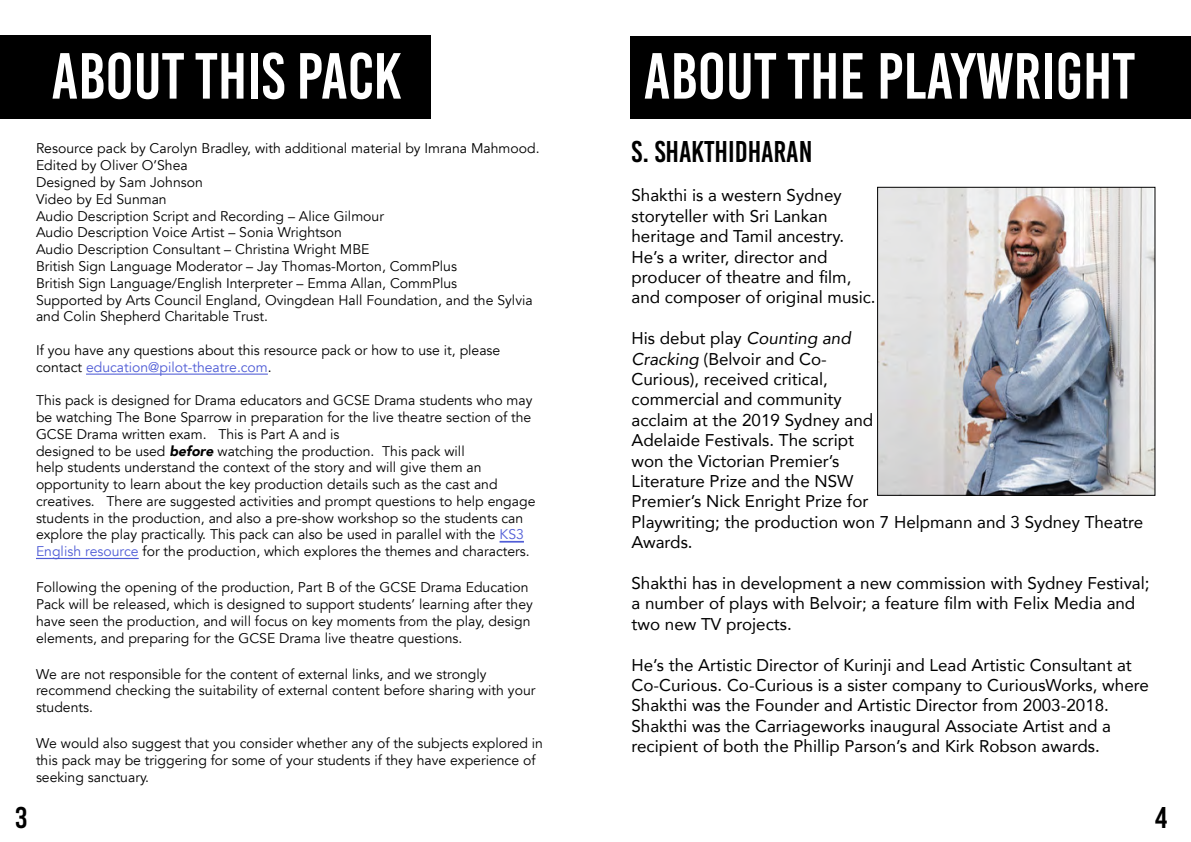
<style>
.page{position:relative;width:1191px;height:842px;background:#fff}
.page>*{position:absolute;margin:0;border:0;box-sizing:border-box;transform-origin:0 0}
.t1{font:65px "Bebas Kai";color:#fff}
.t2{font:30px "Bebas Kai";color:#000}
.t3{font:17px/20.4px "Avenir";color:#000}
.t4{font:14px/16.8px "Avenir";color:#000}
.s1{color:#4f5cd6}
.s2{font-weight:900;font-style:italic}
.s3{font-style:italic}
</style>
<div class="page">
<div style="left:0;top:36px;width:430px;height:83px;background:#000"></div>
<hr style="left:36px;top:558px;width:103px;height:1px;background:#4f5cd6">
<svg style="left:499px;top:542px;width:25px;height:1px"></svg>
<hr style="left:86px;top:374px;width:182px;height:1px;background:#4f5cd6">
<div style="left:630px;top:37px;width:561px;height:82px;background:#000"></div>
<img style="left:879px;top:189px;width:274px;height:305px">
<div style="left:877px;top:187px;width:278px;height:309px;border:1px solid #000"></div>
<h1 class="t1" style="left:51px;top:41px;width:352px">ABOUT THIS PACK</h1>
<p class="t4" style="left:36px;top:140px;width:505px">Resource pack by Carolyn Bradley, with additional material by Imrana Mahmood.<br>Edited by Oliver O’Shea<br>Designed by Sam Johnson<br>Video by Ed Sunman<br>Audio Description Script and Recording – Alice Gilmour<br>Audio Description Voice Artist – Sonia Wrightson<br>Audio Description Consultant – Christina Wright MBE<br>British Sign Language Moderator – Jay Thomas-Morton, CommPlus<br>British Sign Language/English Interpreter – Emma Allan, CommPlus<br>Supported by Arts Council England, Ovingdean Hall Foundation, and the Sylvia and Colin Shepherd Charitable Trust.</p>
<p class="t4" style="left:36px;top:342px;width:466px">If you have any questions about this resource pack or how to use it, please contact <span class="s1">education@pilot-theatre.com</span>.</p>
<p class="t4" style="left:36px;top:392px;width:501px">This pack is designed for Drama educators and GCSE Drama students who may be watching The Bone Sparrow in preparation for the live theatre section of the GCSE Drama written exam. This is Part A and is<br>designed to be used <span class="s2">before</span> watching the production. This pack will<br>help students understand the context of the story and will give them an opportunity to learn about the key production details such as the cast and creatives. There are suggested activities and prompt questions to help engage students in the production, and also a pre-show workshop so the students can explore the play practically. This pack can also be used in parallel with the <span class="s1">KS3<br>English resource</span> for the production, which explores the themes and characters.</p>
<p class="t4" style="left:36px;top:579px;width:498px">Following the opening of the production, Part B of the GCSE Drama Education Pack will be released, which is designed to support students’ learning after they have seen the production, and will focus on key moments from the play, design elements, and preparing for the GCSE Drama live theatre questions.</p>
<p class="t4" style="left:36px;top:665px;width:501px">We are not responsible for the content of external links, and we strongly recommend checking the suitability of external content before sharing with your students.</p>
<p class="t4" style="left:36px;top:735px;width:508px">We would also suggest that you consider whether any of the subjects explored in this pack may be triggering for some of your students if they have experience of seeking sanctuary.</p>
<h1 class="t1" style="left:643px;top:41px;width:493px">ABOUT THE PLAYWRIGHT</h1>
<h2 class="t2" style="left:631px;top:135px;width:182px">S. SHAKTHIDHARAN</h2>
<p class="t3" style="left:631px;top:185px;width:246px">Shakthi is a western Sydney storyteller with Sri Lankan heritage and Tamil ancestry.<br>He’s a writer, director and producer of theatre and film, and composer of original music.</p>
<p class="t3" style="left:631px;top:328px;width:513px">His debut play <span class="s3">Counting and<br>Cracking</span> (Belvoir and Co-<br>Curious), received critical,<br>commercial and community<br>acclaim at the 2019 Sydney and<br>Adelaide Festivals. The script<br>won the Victorian Premier’s<br>Literature Prize and the NSW<br>Premier’s Nick Enright Prize for<br>Playwriting; the production won 7 Helpmann and 3 Sydney Theatre<br>Awards.</p>
<p class="t3" style="left:631px;top:572px;width:519px">Shakthi has in development a new commission with Sydney Festival; a number of plays with Belvoir; a feature film with Felix Media and two new TV projects.</p>
<p class="t3" style="left:631px;top:654px;width:519px">He’s the Artistic Director of Kurinji and Lead Artistic Consultant at Co-Curious. Co-Curious is a sister company to CuriousWorks, where Shakthi was the Founder and Artistic Director from 2003-2018.<br>Shakthi was the Carriageworks inaugural Associate Artist and a recipient of both the Phillip Parson’s and Kirk Robson awards.</p>
<h2 class="t2" style="left:15px;top:802px;width:14px">3</h2>
<h2 class="t2" style="left:1155px;top:802px;width:14px">4</h2>
</div>
